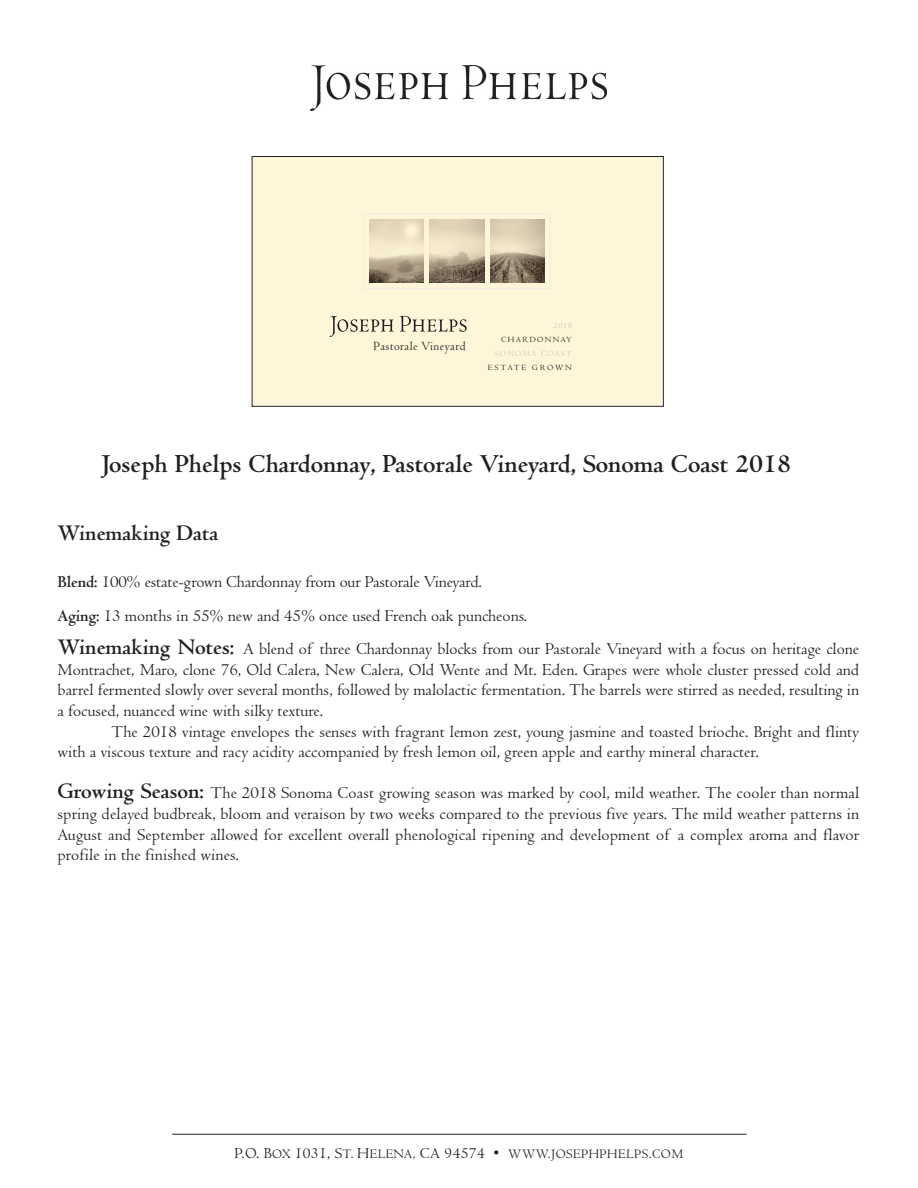
<style>
.page{position:relative;width:918px;height:1188px;background:#fff}
.page>*{position:absolute;margin:0;border:0;box-sizing:border-box;transform-origin:0 0}
.t1{font:700 27px "Centaur";color:#231f20}
.t2{font:700 23.25px "Centaur";color:#231f20}
.t3{font:17.25px/20.7px "Centaur";color:#231f20}
.t4{font:13.5px "Centaur";letter-spacing:.035em;color:#231f20}
.t5{font:12.9px "Centaur";letter-spacing:.04em;color:#231f20;scale:.95 1}
.t6{font:8.25px "Centaur";letter-spacing:.135em;color:#d2c7bf;scale:1.04 1}
.t7{font:8.25px "Centaur";letter-spacing:.215em;color:#231f20;scale:1.04 1}
.t8{font:8.25px "Centaur";letter-spacing:.16em;color:#231f20;scale:1.04 1}
.s1{font-weight:700}
.s2{font-weight:700;font-size:23.25px}
.s3{font-size:15.75px}
</style>
<div class="page">
<div style="left:254px;top:158px;width:407px;height:247px;background:#fff5d8"></div>
<div style="left:363px;top:214px;width:188px;height:75px;border:1px solid #f0eae7"></div>
<img style="left:430px;top:220px;width:54px;height:63px">
<img style="left:490px;top:220px;width:54px;height:63px">
<img style="left:369px;top:220px;width:55px;height:63px">
<svg style="left:330px;top:316px;width:63px;height:21px"></svg>
<svg style="left:400px;top:316px;width:67px;height:16px"></svg>
<img style="left:311px;top:65px;width:295px;height:46px">
<div style="left:252px;top:156px;width:412px;height:251px;border:1px solid #231f20"></div>
<hr style="left:172px;top:1134px;width:574px;height:1px;background:#231f20">
<p class="t5" style="left:374px;top:339px;width:98px">Pastorale Vineyard</p>
<p class="t6" style="left:554px;top:321px;width:20px">2018</p>
<p class="t8" style="left:501px;top:335px;width:69px">CHARDONNAY</p>
<p class="t6" style="left:495px;top:349px;width:76px">SONOMA COAST</p>
<p class="t7" style="left:488px;top:363px;width:82px">ESTATE GROWN</p>
<h1 class="t1" style="left:102px;top:450px;width:691px">Joseph Phelps Chardonnay, Pastorale Vineyard, Sonoma Coast 2018</h1>
<h2 class="t2" style="left:58px;top:520px;width:162px">Winemaking Data</h2>
<p class="t3" style="left:58px;top:565px;width:471px;line-height:34.2px"><span class="s1">Blend:</span> 100% estate-grown Chardonnay from our Pastorale Vineyard.<br><span class="s1">Aging:</span> 13 months in 55% new and 45% once used French oak puncheons.</p>
<p class="t3" style="left:58px;top:639px;width:803px;text-align:justify"><span class="s2">Winemaking Notes:</span> A blend of three Chardonnay blocks from our Pastorale Vineyard with a focus on heritage clone Montrachet, Maro, clone 76, Old Calera, New Calera, Old Wente and Mt. Eden. Grapes were whole cluster pressed cold and barrel fermented slowly over several months, followed by malolactic fermentation. The barrels were stirred as needed, resulting in a focused, nuanced wine with silky texture.</p>
<p class="t3" style="left:58px;top:721px;width:803px;text-indent:54px">The 2018 vintage envelopes the senses with fragrant lemon zest, young jasmine and toasted brioche. Bright and flinty with a viscous texture and racy acidity accompanied by fresh lemon oil, green apple and earthy mineral character.</p>
<p class="t3" style="left:58px;top:783px;width:803px;text-align:justify"><span class="s2">Growing Season:</span> The 2018 Sonoma Coast growing season was marked by cool, mild weather. The cooler than normal spring delayed budbreak, bloom and veraison by two weeks compared to the previous five years. The mild weather patterns in August and September allowed for excellent overall phenological ripening and development of a complex aroma and flavor profile in the finished wines.</p>
<p class="t4" style="left:234px;top:1147px;width:450px"><span class="s3">P.O. B</span>OX <span class="s3">1031, S</span>T. <span class="s3">H</span>ELENA, <span class="s3">CA 94574 •</span> WWW.JOSEPHPHELPS.COM</p>
</div>
